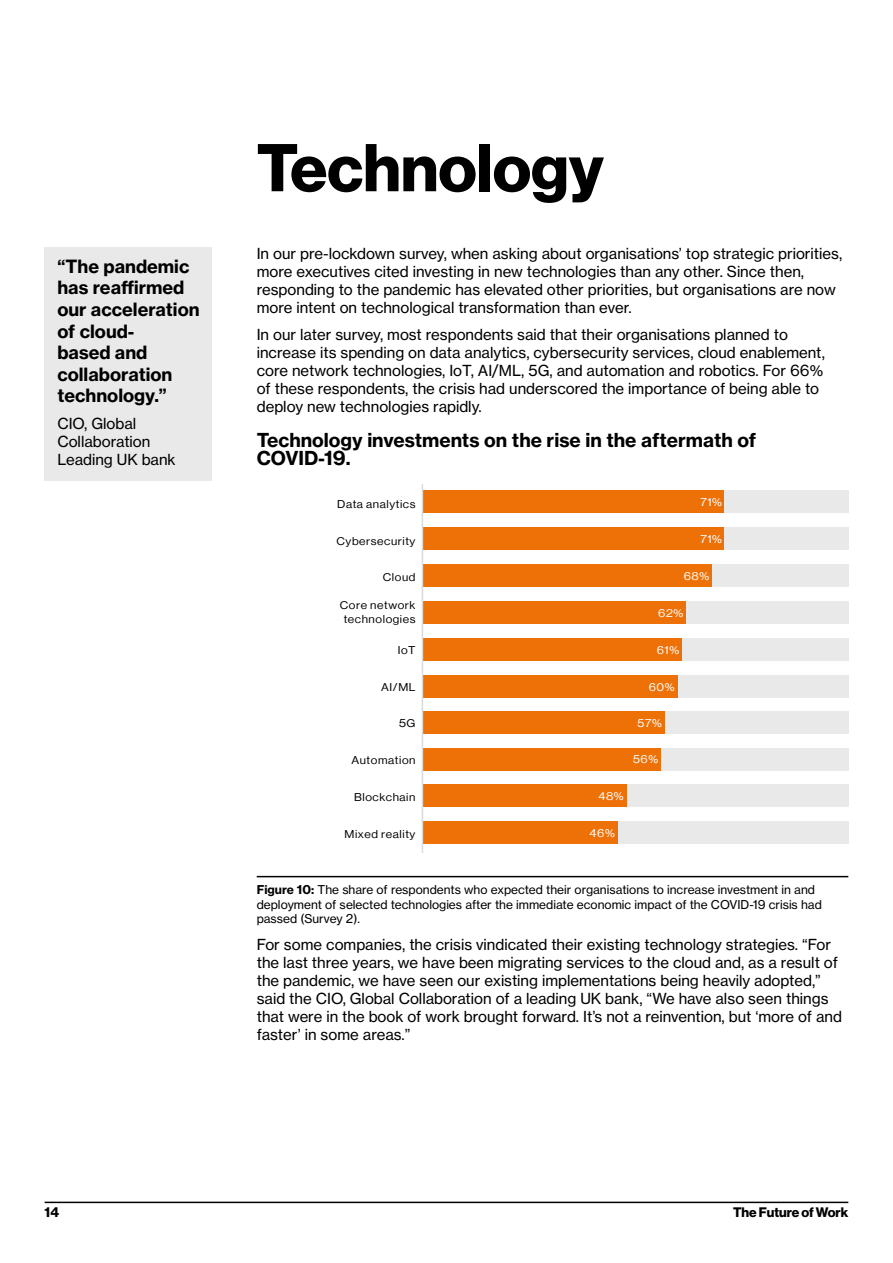
<style>
.page{position:relative;width:893px;height:1263px;background:#fff}
.page>*{position:absolute;margin:0;border:0;box-sizing:border-box;transform-origin:0 0}
.t1{font:700 66px "Verizon NHGDS";color:#000}
.t2{font:700 18.9px/18px "Verizon NHGTX";color:#000}
.t3{font:700 18px/21.6px "Verizon NHGTX";color:#000}
.t4{font:15px/18px "Verizon NHGTX";color:#000}
.t5{font:700 13.5px "Verizon NHGDS";color:#000}
.t6{font:12px/14.4px "Verizon NHGTX";color:#000}
.t7{font:11.1px/13.4px "Verizon NHGDS";letter-spacing:.05em;color:#000;text-align:center;scale:1.08 1}
.t8{font:11.1px "Verizon NHGDS";letter-spacing:.05em;color:#fff;scale:1.08 1}
.s1{font-weight:700}
</style>
<div class="page">
<hr style="left:257px;top:876px;width:591px;height:1px;background:#000">
<div style="left:423px;top:638px;width:425px;height:23px;background:#e9e9e9"></div>
<div style="left:422px;top:638px;width:259px;height:23px;background:#ed7107"></div>
<div style="left:423px;top:565px;width:425px;height:22px;background:#e9e9e9"></div>
<div style="left:423px;top:601px;width:425px;height:23px;background:#e9e9e9"></div>
<div style="left:423px;top:675px;width:425px;height:23px;background:#e9e9e9"></div>
<div style="left:423px;top:711px;width:425px;height:22px;background:#e9e9e9"></div>
<div style="left:423px;top:785px;width:425px;height:22px;background:#e9e9e9"></div>
<div style="left:423px;top:748px;width:425px;height:22px;background:#e9e9e9"></div>
<div style="left:423px;top:822px;width:425px;height:22px;background:#e9e9e9"></div>
<div style="left:422px;top:565px;width:289px;height:22px;background:#ed7107"></div>
<div style="left:422px;top:601px;width:264px;height:23px;background:#ed7107"></div>
<div style="left:422px;top:675px;width:255px;height:23px;background:#ed7107"></div>
<div style="left:422px;top:711px;width:242px;height:22px;background:#ed7107"></div>
<div style="left:422px;top:785px;width:204px;height:22px;background:#ed7107"></div>
<div style="left:422px;top:748px;width:238px;height:22px;background:#ed7107"></div>
<div style="left:422px;top:822px;width:196px;height:22px;background:#ed7107"></div>
<div style="left:423px;top:528px;width:425px;height:22px;background:#e9e9e9"></div>
<div style="left:422px;top:528px;width:302px;height:22px;background:#ed7107"></div>
<div style="left:423px;top:491px;width:425px;height:22px;background:#e9e9e9"></div>
<div style="left:422px;top:491px;width:302px;height:22px;background:#ed7107"></div>
<hr style="left:422px;top:485px;width:1px;height:368px;background:#d8dadb">
<div style="left:45px;top:247px;width:167px;height:171px;background:#e9e9e9"></div>
<div style="left:45px;top:405px;width:167px;height:75px;background:#e9e9e9"></div>
<hr style="left:45px;top:1201px;width:803px;height:2px;background:#000">
<p class="t3" style="left:57px;top:255px;width:144px">“The pandemic has reaffirmed our acceleration of cloud-<br>based and collaboration technology.”</p>
<p class="t4" style="left:57px;top:414px;width:120px">CIO, Global<br>Collaboration<br>Leading UK bank</p>
<h1 class="t1" style="left:257px;top:130px;width:348px">Technology</h1>
<p class="t4" style="left:257px;top:245px;width:587px">In our pre-lockdown survey, when asking about organisations’ top strategic priorities, more executives cited investing in new technologies than any other. Since then, responding to the pandemic has elevated other priorities, but organisations are now more intent on technological transformation than ever.</p>
<p class="t4" style="left:257px;top:325px;width:570px">In our later survey, most respondents said that their organisations planned to increase its spending on data analytics, cybersecurity services, cloud enablement, core network technologies, IoT, AI/ML, 5G, and automation and robotics. For 66% of these respondents, the crisis had underscored the importance of being able to deploy new technologies rapidly.</p>
<p class="t2" style="left:257px;top:431px;width:501px">Technology investments on the rise in the aftermath of<br>COVID-19.</p>
<p class="t7" style="left:337px;top:497px;width:74px">Data analytics</p>
<p class="t8" style="left:700px;top:496px;width:21px">71%</p>
<p class="t8" style="left:700px;top:533px;width:21px">71%</p>
<p class="t8" style="left:684px;top:570px;width:25px">68%</p>
<p class="t7" style="left:337px;top:534px;width:75px">Cybersecurity</p>
<p class="t7" style="left:383px;top:570px;width:32px">Cloud</p>
<p class="t7" style="left:340px;top:598px;width:72px">Core network technologies</p>
<p class="t7" style="left:398px;top:643px;width:18px">IoT</p>
<p class="t7" style="left:381px;top:680px;width:33px">AI/ML</p>
<p class="t7" style="left:399px;top:717px;width:17px">5G</p>
<p class="t7" style="left:351px;top:753px;width:61px">Automation</p>
<p class="t7" style="left:354px;top:790px;width:58px">Blockchain</p>
<p class="t7" style="left:345px;top:827px;width:67px">Mixed reality</p>
<p class="t8" style="left:658px;top:607px;width:25px">62%</p>
<p class="t8" style="left:657px;top:643px;width:22px">61%</p>
<p class="t8" style="left:649px;top:680px;width:25px">60%</p>
<p class="t8" style="left:638px;top:716px;width:24px">57%</p>
<p class="t8" style="left:633px;top:753px;width:25px">56%</p>
<p class="t8" style="left:598px;top:790px;width:25px">48%</p>
<p class="t8" style="left:590px;top:827px;width:25px">46%</p>
<p class="t6" style="left:257px;top:882px;width:567px"><span class="s1">Figure 10:</span> The share of respondents who expected their organisations to increase investment in and deployment of selected technologies after the immediate economic impact of the COVID-19 crisis had passed (Survey 2).</p>
<p class="t4" style="left:257px;top:935px;width:587px">For some companies, the crisis vindicated their existing technology strategies. “For the last three years, we have been migrating services to the cloud and, as a result of the pandemic, we have seen our existing implementations being heavily adopted,” said the CIO, Global Collaboration of a leading UK bank, “We have also seen things that were in the book of work brought forward. It’s not a reinvention, but ‘more of and faster’ in some areas.”</p>
<p class="t5" style="left:45px;top:1205px;width:16px">14</p>
<p class="t5" style="left:733px;top:1205px;width:117px">The Future of Work</p>
</div>
